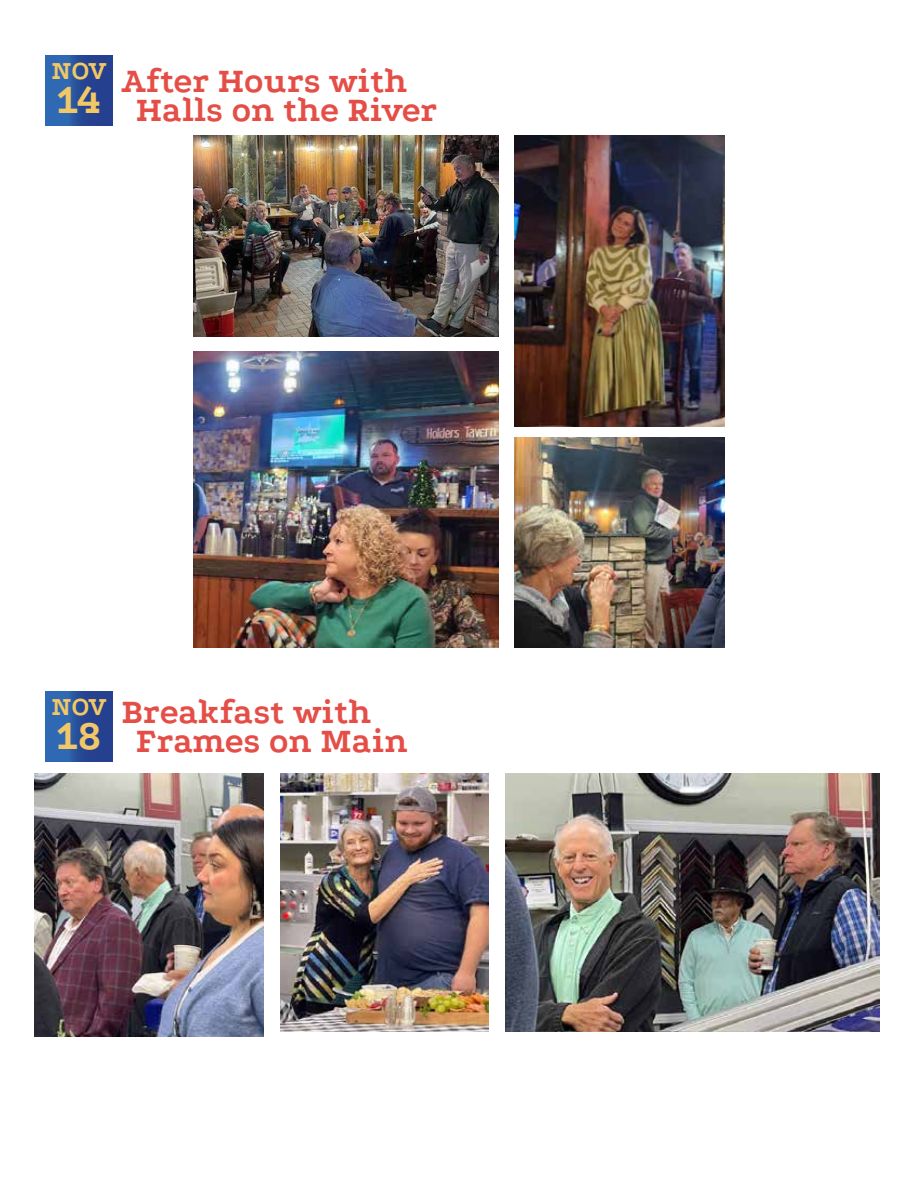
<style>
.page{position:relative;width:918px;height:1188px;background:#fff}
.page>*{position:absolute;margin:0;border:0;box-sizing:border-box;transform-origin:0 0}
.t1{font:43.2px "Podkova";color:#f2c765}
.t2{font:36px/28.5px "Podkova";color:#e54e47}
.t3{font:27px "Podkova";letter-spacing:-.02em;color:#f2c765}
</style>
<div class="page">
<div style="left:45px;top:55px;width:68px;height:70px;background:linear-gradient(to right,#3271b9,#223686)"></div>
<div style="left:45px;top:691px;width:68px;height:70px;background:linear-gradient(to right,#3271b9,#223686)"></div>
<img style="left:194px;top:136px;width:304px;height:201px">
<img style="left:515px;top:437px;width:209px;height:211px">
<img style="left:194px;top:351px;width:304px;height:297px">
<img style="left:515px;top:136px;width:209px;height:290px">
<img style="left:35px;top:773px;width:229px;height:263px">
<img style="left:280px;top:773px;width:209px;height:258px">
<img style="left:505px;top:773px;width:375px;height:258px">
<p class="t3" style="left:51px;top:53px;width:57px">NOV</p>
<p class="t1" style="left:57px;top:71px;width:46px">14</p>
<p class="t2" style="left:136px;top:66px;width:303px;text-indent:-14px">After Hours with<br>Halls on the River</p>
<p class="t3" style="left:51px;top:689px;width:57px">NOV</p>
<p class="t1" style="left:57px;top:707px;width:46px">18</p>
<p class="t2" style="left:136px;top:697px;width:274px;text-indent:-14px">Breakfast with<br>Frames on Main</p>
</div>
